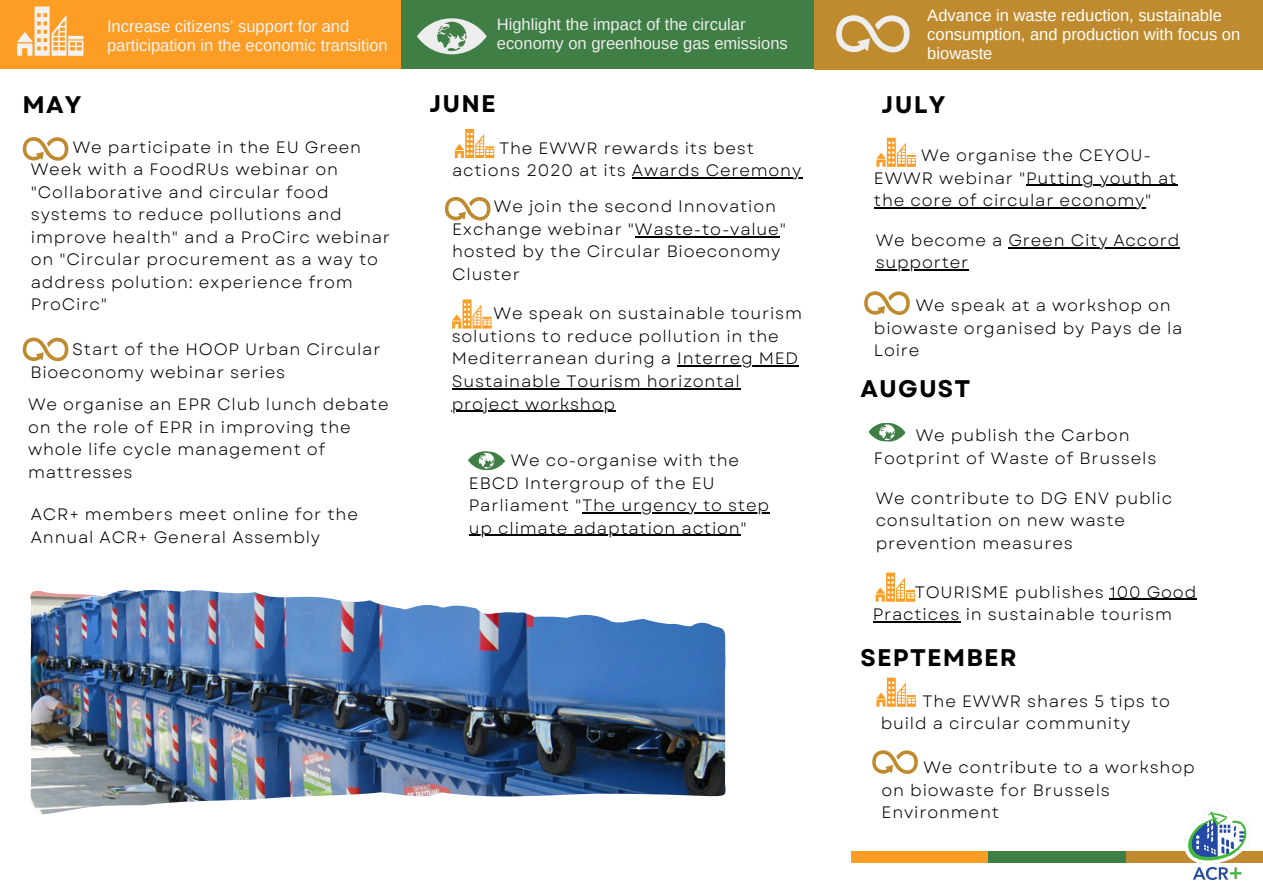
<style>
.page{position:relative;width:1263px;height:894px;background:#fff}
.page>*{position:absolute;margin:0;border:0;box-sizing:border-box;transform-origin:0 0}
.t1{font:700 24px "Garet";letter-spacing:.05em;color:#000}
.t2{font:16.5px/22.5px "Garet";letter-spacing:.05em;color:#000}
.t3{font:16.5px/19.2px "Arimo";color:#fff}
.t4{font:16.5px/19.2px "Arimo";color:#f2f2f2}
.t5{font:16.5px/19.2px "Arimo";color:#ededed}
</style>
<div class="page">
<div style="left:0;top:0;width:401px;height:69px;background:#fd9d24"></div>
<div style="left:401px;top:0;width:413px;height:69px;background:#3f7e44"></div>
<div style="left:814px;top:0;width:448px;height:70px;background:#bf8b2e"></div>
<svg style="left:836px;top:15px;width:73px;height:37px"></svg>
<svg style="left:17px;top:7px;width:66px;height:49px"></svg>
<svg style="left:417px;top:18px;width:69px;height:36px"></svg>
<hr style="left:1026px;top:185px;width:151px;height:1px;background:#000">
<hr style="left:873px;top:207px;width:272px;height:1px;background:#000">
<hr style="left:1109px;top:598px;width:87px;height:1px;background:#000">
<hr style="left:872px;top:621px;width:88px;height:1px;background:#000">
<svg style="left:23px;top:337px;width:45px;height:24px"></svg>
<hr style="left:632px;top:177px;width:170px;height:1px;background:#000">
<hr style="left:635px;top:236px;width:144px;height:1px;background:#000">
<hr style="left:677px;top:365px;width:122px;height:1px;background:#000">
<hr style="left:451px;top:388px;width:289px;height:1px;background:#000">
<hr style="left:451px;top:410px;width:164px;height:1px;background:#000">
<hr style="left:582px;top:512px;width:187px;height:1px;background:#000">
<hr style="left:469px;top:534px;width:271px;height:2px;background:#000">
<svg style="left:455px;top:129px;width:39px;height:29px"></svg>
<svg style="left:452px;top:299px;width:39px;height:29px"></svg>
<svg style="left:876px;top:138px;width:39px;height:29px"></svg>
<svg style="left:875px;top:572px;width:40px;height:29px"></svg>
<svg style="left:876px;top:677px;width:39px;height:29px"></svg>
<svg style="left:468px;top:451px;width:37px;height:19px"></svg>
<svg style="left:869px;top:423px;width:36px;height:19px"></svg>
<img style="left:30px;top:589px;width:695px;height:225px">
<hr style="left:1008px;top:247px;width:172px;height:1px;background:#000">
<hr style="left:875px;top:269px;width:94px;height:1px;background:#000">
<svg style="left:23px;top:137px;width:45px;height:24px"></svg>
<svg style="left:445px;top:197px;width:45px;height:23px"></svg>
<svg style="left:864px;top:291px;width:45px;height:24px"></svg>
<svg style="left:872px;top:750px;width:45px;height:23px"></svg>
<div style="left:1126px;top:851px;width:136px;height:11px;background:#bf8b2e"></div>
<div style="left:851px;top:851px;width:137px;height:11px;background:#fd9d24"></div>
<div style="left:988px;top:851px;width:137px;height:11px;background:#3f7e44"></div>
<img style="left:1184px;top:807px;width:65px;height:72px">
<h1 class="t1" style="left:23px;top:88px;width:60px">MAY</h1>
<p class="t4" style="left:107px;top:17px;width:282px">Increase citizens’ support for and participation in the economic transition</p>
<p class="t5" style="left:497px;top:15px;width:292px">Highlight the impact of the circular economy on greenhouse gas emissions</p>
<p class="t3" style="left:927px;top:6px;width:314px">Advance in waste reduction, sustainable consumption, and production with focus on biowaste</p>
<h1 class="t1" style="left:429px;top:86px;width:68px">JUNE</h1>
<h1 class="t1" style="left:881px;top:88px;width:65px">JULY</h1>
<p class="t2" style="left:31px;top:136px;width:361px;text-indent:42px">We participate in the EU Green<br>Week with a FoodRUs webinar on "Collaborative and circular food systems to reduce pollutions and improve health" and a ProCirc webinar on "Circular procurement as a way to address polution: experience from<br>ProCirc"</p>
<p class="t2" style="left:452px;top:137px;width:350px;text-align:center">The EWWR rewards its best<br>actions 2020 at its Awards Ceremony</p>
<p class="t2" style="left:873px;top:144px;width:304px;text-indent:47px">We organise the CEYOU-<br>EWWR webinar "Putting youth at the core of circular economy"</p>
<p class="t2" style="left:452px;top:195px;width:335px;text-indent:42px">We join the second Innovation<br>Exchange webinar "Waste-to-value" hosted by the Circular Bioeconomy<br>Cluster</p>
<p class="t2" style="left:451px;top:302px;width:352px;text-indent:42px">We speak on sustainable tourism solutions to reduce pollution in the<br>Mediterranean during a Interreg MED<br>Sustainable Tourism horizontal project workshop</p>
<p class="t2" style="left:875px;top:229px;width:305px">We become a Green City Accord supporter</p>
<p class="t2" style="left:873px;top:294px;width:310px;text-indent:42px">We speak at a workshop on biowaste organised by Pays de la<br>Loire</p>
<p class="t2" style="left:30px;top:338px;width:351px;text-indent:42px">Start of the HOOP Urban Circular<br>Bioeconomy webinar series</p>
<p class="t2" style="left:28px;top:393px;width:362px">We organise an EPR Club lunch debate on the role of EPR in improving the whole life cycle management of mattresses</p>
<p class="t2" style="left:31px;top:503px;width:328px">ACR+ members meet online for the<br>Annual ACR+ General Assembly</p>
<h1 class="t1" style="left:860px;top:371px;width:111px">AUGUST</h1>
<p class="t2" style="left:915px;top:424px;width:215px">We publish the Carbon</p>
<p class="t2" style="left:510px;top:449px;width:230px">We co-organise with the</p>
<p class="t2" style="left:873px;top:446px;width:284px">Footprint of Waste of Brussels</p>
<p class="t2" style="left:469px;top:471px;width:301px">EBCD Intergroup of the EU<br>Parliament "The urgency to step up climate adaptation action"</p>
<p class="t2" style="left:875px;top:486px;width:298px">We contribute to DG ENV public consultation on new waste prevention measures</p>
<p class="t2" style="left:872px;top:580px;width:325px;text-indent:42px">TOURISME publishes 100 Good<br>Practices in sustainable tourism</p>
<h1 class="t1" style="left:860px;top:640px;width:158px">SEPTEMBER</h1>
<p class="t2" style="left:880px;top:689px;width:291px;text-indent:42px">The EWWR shares 5 tips to build a circular community</p>
<p class="t2" style="left:881px;top:756px;width:314px;text-indent:42px">We contribute to a workshop on biowaste for Brussels<br>Environment</p>
</div>
